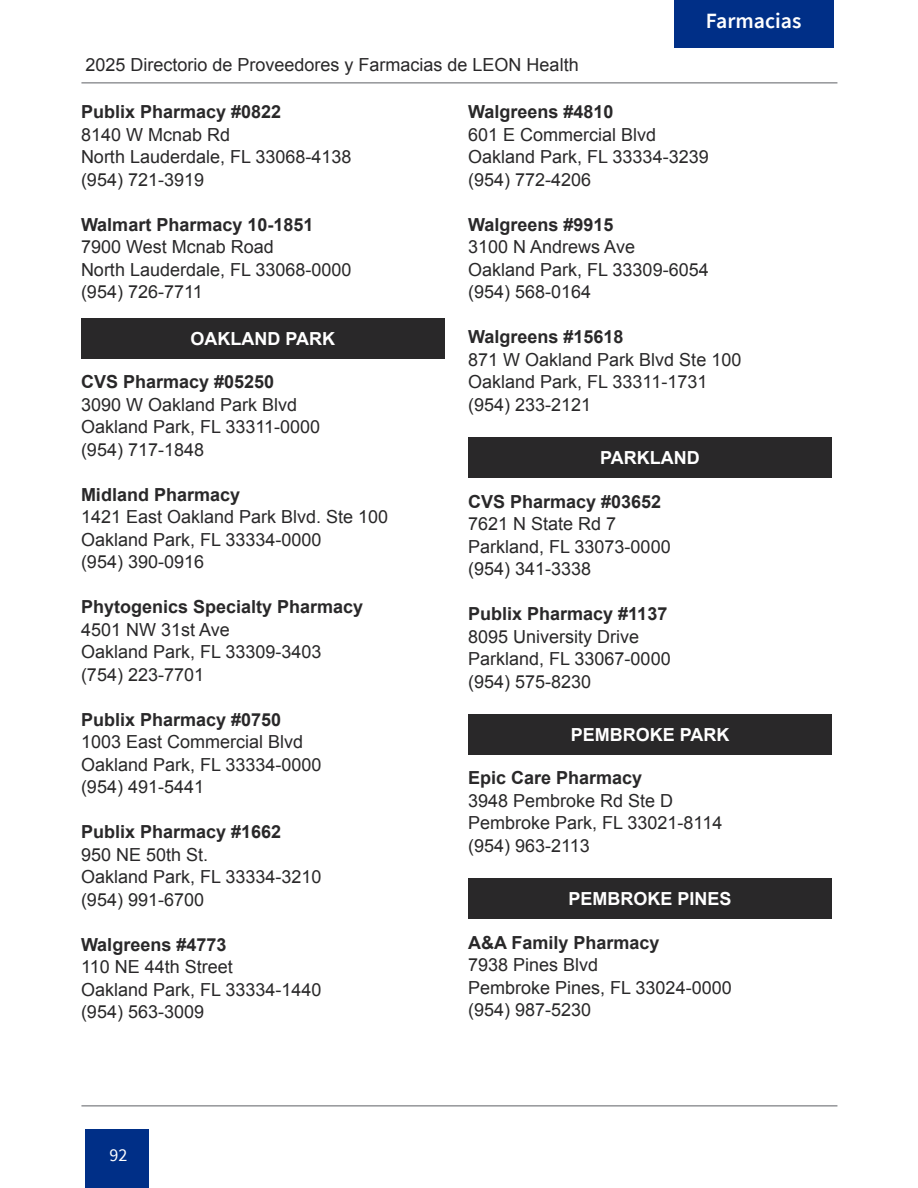
<style>
.page{position:relative;width:918px;height:1188px;background:#fff}
.page>*{position:absolute;margin:0;border:0;box-sizing:border-box;transform-origin:0 0}
.t1{font:600 21.75px "Source Sans Pro";color:#fff}
.t2{font:18px/22.5px "Arial";color:#292829}
.t3{font:700 18px "Arial";color:#292829}
.t4{font:700 18px "Arial";color:#fff}
.t5{font:18px "Source Sans Pro";color:#fff}
</style>
<div class="page">
<div style="left:85px;top:1129px;width:64px;height:59px;background:#002f87"></div>
<div style="left:674px;top:0;width:159px;height:48px;background:#002f87"></div>
<hr style="left:81px;top:82px;width:756px;height:2px;background:#939598">
<hr style="left:81px;top:1105px;width:756px;height:2px;background:#939598">
<div style="left:81px;top:318px;width:364px;height:40px;background:#292829"></div>
<div style="left:468px;top:437px;width:364px;height:41px;background:#292829"></div>
<div style="left:468px;top:714px;width:364px;height:40px;background:#292829"></div>
<div style="left:468px;top:878px;width:364px;height:41px;background:#292829"></div>
<p class="t2" style="left:86px;top:54px;width:495px">2025 Directorio de Proveedores y Farmacias de LEON Health</p>
<p class="t1" style="left:706px;top:6px;width:97px">Farmacias</p>
<p class="t3" style="left:81px;top:100px;width:202px">Publix Pharmacy #0822</p>
<p class="t2" style="left:81px;top:124px;width:272px">8140 W Mcnab Rd<br>North Lauderdale, FL 33068-4138 (954) 721-3919</p>
<p class="t3" style="left:81px;top:213px;width:234px">Walmart Pharmacy 10-1851</p>
<p class="t2" style="left:81px;top:236px;width:272px">7900 West Mcnab Road<br>North Lauderdale, FL 33068-0000 (954) 726-7711</p>
<h4 class="t4" style="left:191px;top:327px;width:146px">OAKLAND PARK</h4>
<p class="t3" style="left:81px;top:370px;width:195px">CVS Pharmacy #05250</p>
<p class="t2" style="left:81px;top:394px;width:241px">3090 W Oakland Park Blvd<br>Oakland Park, FL 33311-0000 (954) 717-1848</p>
<p class="t3" style="left:81px;top:483px;width:161px">Midland Pharmacy</p>
<p class="t2" style="left:81px;top:506px;width:309px">1421 East Oakland Park Blvd. Ste 100<br>Oakland Park, FL 33334-0000<br>(954) 390-0916</p>
<p class="t3" style="left:81px;top:595px;width:284px">Phytogenics Specialty Pharmacy</p>
<p class="t2" style="left:81px;top:619px;width:242px">4501 NW 31st Ave<br>Oakland Park, FL 33309-3403 (754) 223-7701</p>
<p class="t3" style="left:81px;top:708px;width:202px">Publix Pharmacy #0750</p>
<p class="t2" style="left:81px;top:731px;width:242px">1003 East Commercial Blvd<br>Oakland Park, FL 33334-0000 (954) 491-5441</p>
<p class="t3" style="left:81px;top:820px;width:202px">Publix Pharmacy #1662</p>
<p class="t2" style="left:81px;top:844px;width:242px">950 NE 50th St.<br>Oakland Park, FL 33334-3210 (954) 991-6700</p>
<p class="t3" style="left:81px;top:933px;width:147px">Walgreens #4773</p>
<p class="t2" style="left:81px;top:956px;width:242px">110 NE 44th Street<br>Oakland Park, FL 33334-1440 (954) 563-3009</p>
<p class="t5" style="left:110px;top:1143px;width:19px">92</p>
<p class="t3" style="left:468px;top:100px;width:147px">Walgreens #4810</p>
<p class="t2" style="left:468px;top:124px;width:242px">601 E Commercial Blvd<br>Oakland Park, FL 33334-3239 (954) 772-4206</p>
<p class="t3" style="left:468px;top:213px;width:147px">Walgreens #9915</p>
<p class="t2" style="left:468px;top:236px;width:242px">3100 N Andrews Ave<br>Oakland Park, FL 33309-6054 (954) 568-0164</p>
<p class="t3" style="left:468px;top:325px;width:157px">Walgreens #15618</p>
<p class="t2" style="left:468px;top:349px;width:275px">871 W Oakland Park Blvd Ste 100<br>Oakland Park, FL 33311-1731 (954) 233-2121</p>
<h4 class="t4" style="left:600px;top:446px;width:101px">PARKLAND</h4>
<p class="t3" style="left:468px;top:489px;width:195px">CVS Pharmacy #03652</p>
<p class="t2" style="left:468px;top:513px;width:204px">7621 N State Rd 7<br>Parkland, FL 33073-0000 (954) 341-3338</p>
<p class="t3" style="left:468px;top:602px;width:201px">Publix Pharmacy #1137</p>
<p class="t2" style="left:468px;top:625px;width:204px">8095 University Drive<br>Parkland, FL 33067-0000 (954) 575-8230</p>
<h4 class="t4" style="left:571px;top:723px;width:160px">PEMBROKE PARK</h4>
<p class="t3" style="left:468px;top:766px;width:176px">Epic Care Pharmacy</p>
<p class="t2" style="left:468px;top:790px;width:256px">3948 Pembroke Rd Ste D<br>Pembroke Park, FL 33021-8114 (954) 963-2113</p>
<h4 class="t4" style="left:569px;top:887px;width:165px">PEMBROKE PINES</h4>
<p class="t3" style="left:468px;top:930px;width:193px">A&amp;A Family Pharmacy</p>
<p class="t2" style="left:468px;top:954px;width:265px">7938 Pines Blvd<br>Pembroke Pines, FL 33024-0000 (954) 987-5230</p>
</div>
